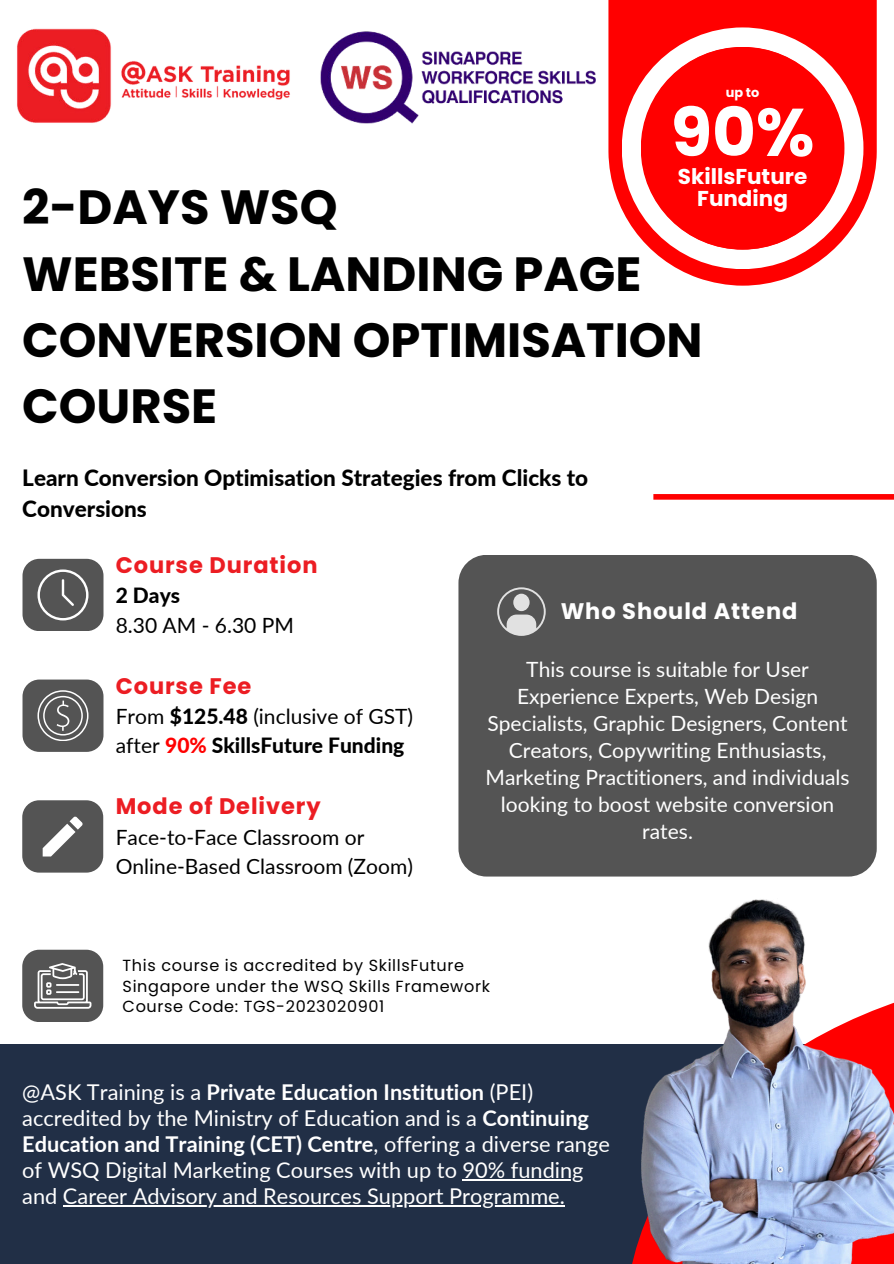
<style>
.page{position:relative;width:894px;height:1264px;background:#fff}
.page>*{position:absolute;margin:0;border:0;box-sizing:border-box;transform-origin:0 0}
.t1{font:700 67.2px "Poppins";color:#fff}
.t2{font:700 48px/66.3px "Poppins";color:#000}
.t3{font:800 22.5px/30.3px "Lato";color:#000}
.t4{font:700 22.5px "Poppins";letter-spacing:.04em;color:#ec1d23}
.t5{font:700 22.5px "Poppins";letter-spacing:.04em;color:#fff}
.t6{font:21.75px/26px "Lato";color:#fff}
.t7{font:700 21.45px/21.3px "Poppins";color:#fff;text-align:center}
.t8{font:21px/27px "Lato";color:#fff;text-align:center}
.t9{font:21px/29.2px "Lato";color:#000}
.t10{font:800 21px/29.2px "Lato";color:#000}
.t11{font:16.05px/20.2px "Poppins";letter-spacing:.04em;color:#000}
.t12{font:700 12.9px "Poppins";color:#fff}
.s1{font-weight:400}
.s2{color:#f00}
.s3{font-weight:700}
</style>
<div class="page">
<div style="left:653px;top:494px;width:240px;height:5px;background:#f00"></div>
<svg style="left:608px;top:0;width:268px;height:285px;fill:#f00"></svg>
<svg style="left:621px;top:27px;width:242px;height:242px"></svg>
<div style="left:640px;top:47px;width:204px;height:203px;background:#f00;border-radius:50%"></div>
<div style="left:0;top:1043px;width:892px;height:220px;background:#212f46"></div>
<div style="left:22px;top:949px;width:81px;height:73px;background:#545454;border-radius:17px"></div>
<svg style="left:34px;top:963px;width:57px;height:45px"></svg>
<hr style="left:56px;top:991px;width:23px;height:2px;background:#fff">
<div style="left:22px;top:559px;width:81px;height:72px;background:#545454;border-radius:17px"></div>
<svg style="left:37px;top:569px;width:51px;height:51px"></svg>
<div style="left:22px;top:800px;width:81px;height:72px;background:#545454;border-radius:17px"></div>
<svg style="left:43px;top:816px;width:40px;height:40px"></svg>
<div style="left:22px;top:679px;width:81px;height:73px;background:#545454;border-radius:17px"></div>
<svg style="left:37px;top:690px;width:51px;height:51px"></svg>
<div style="left:458px;top:555px;width:418px;height:321px;background:#545454;border-radius:28px"></div>
<svg style="left:497px;top:587px;width:48px;height:48px"></svg>
<img style="left:598px;top:849px;width:295px;height:414px">
<hr style="left:462px;top:1179px;width:121px;height:1px;background:#fff">
<hr style="left:63px;top:1204px;width:501px;height:2px;background:#fff">
<img style="left:17px;top:28px;width:273px;height:95px">
<img style="left:320px;top:31px;width:276px;height:93px">
<p class="t12" style="left:725px;top:85px;width:35px">up to</p>
<h1 class="t1" style="left:670px;top:93px;width:145px">90%</h1>
<p class="t7" style="left:677px;top:166px;width:131px">SkillsFuture<br>Funding</p>
<h2 class="t2" style="left:22px;top:174px;width:681px">2-DAYS WSQ<br>WEBSITE &amp; LANDING PAGE<br>CONVERSION OPTIMISATION<br>COURSE</h2>
<p class="t3" style="left:22px;top:462px;width:567px">Learn Conversion Optimisation Strategies from Clicks to<br>Conversions</p>
<p class="t4" style="left:116px;top:552px;width:203px">Course Duration</p>
<p class="t10" style="left:116px;top:580px;width:66px">2 Days</p>
<p class="t9" style="left:116px;top:609px;width:180px">8.30 AM - 6.30 PM</p>
<p class="t4" style="left:116px;top:672px;width:137px">Course Fee</p>
<p class="t10" style="left:116px;top:701px;width:299px"><span class="s1">From</span> $125.48 <span class="s1">(inclusive of GST) after</span> <span class="s2">90%</span> SkillsFuture Funding</p>
<p class="t4" style="left:116px;top:793px;width:206px">Mode of Delivery</p>
<p class="t9" style="left:116px;top:821px;width:298px">Face-to-Face Classroom or<br>Online-Based Classroom (Zoom)</p>
<p class="t5" style="left:560px;top:598px;width:238px">Who Should Attend</p>
<p class="t8" style="left:485px;top:655px;width:365px">This course is suitable for User Experience Experts, Web Design Specialists, Graphic Designers, Content Creators, Copywriting Enthusiasts, Marketing Practitioners, and individuals looking to boost website conversion rates.</p>
<p class="t11" style="left:123px;top:955px;width:369px">This course is accredited by SkillsFuture<br>Singapore under the WSQ Skills Framework<br>Course Code: TGS-2023020901</p>
<p class="t6" style="left:22px;top:1078px;width:589px">@ASK Training is a <span class="s3">Private Education Institution</span> (PEI) accredited by the Ministry of Education and is a <span class="s3">Continuing Education and Training (CET) Centre</span>, offering a diverse range of WSQ Digital Marketing Courses with up to 90% funding and Career Advisory and Resources Support Programme.</p>
</div>
